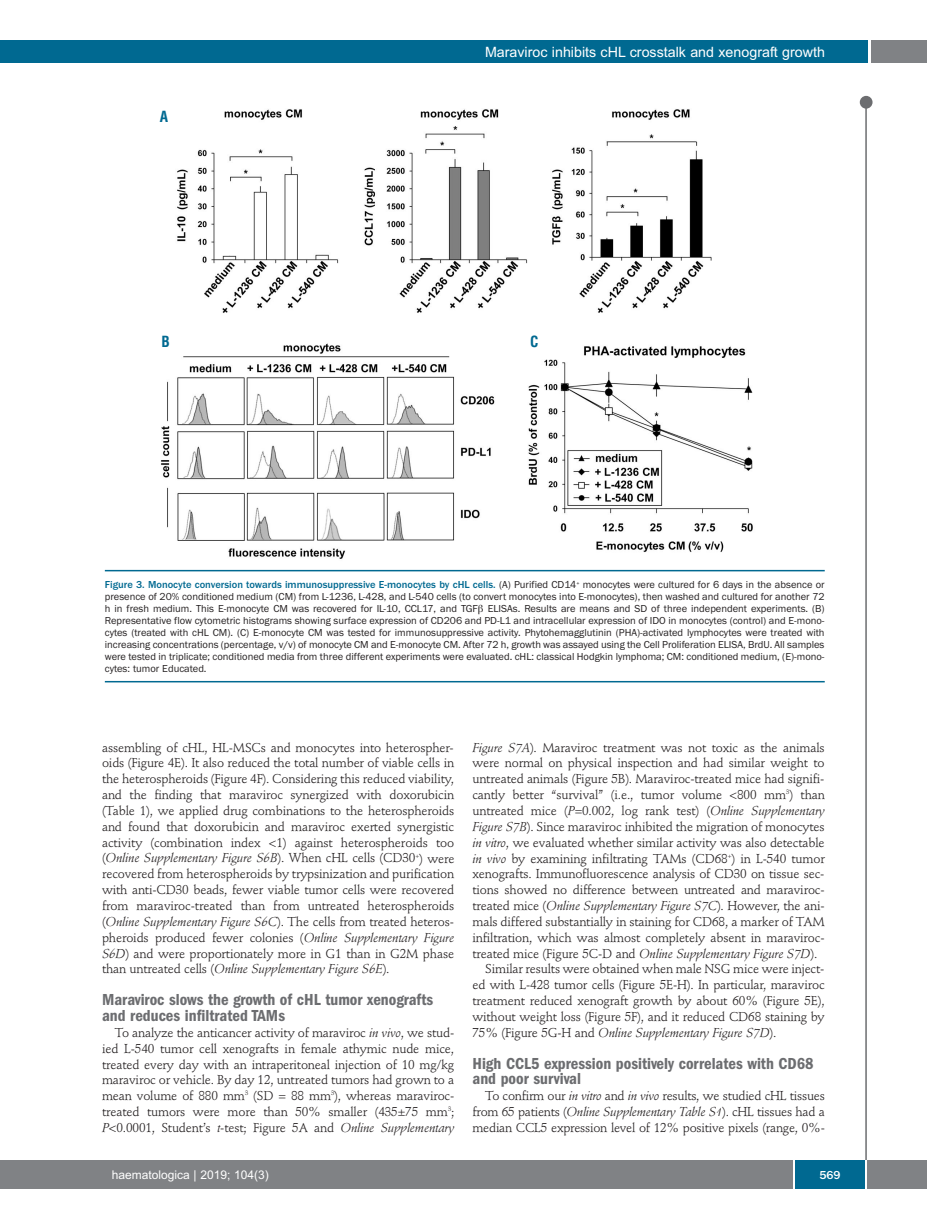
<style>
.page{position:relative;width:927px;height:1225px;background:#fff}
.page>*{position:absolute;margin:0;border:0;box-sizing:border-box;transform-origin:0 0}
.t1{font:600 condensed 16.5px/15.9px "Franklin Gothic";color:#6c6d70}
.t2{font:700 condensed 15px "Helvetica";color:#006991}
.t3{font:14.25px "Arial";color:#fff}
.t4{font:12.75px/15.9px "Stempel Schneidler";letter-spacing:-.015em;color:#231f20;text-align:justify}
.t5{font:italic 12.75px "Stempel Schneidler";letter-spacing:-.015em;color:#231f20}
.t6{font:12px "Arial";color:#fff}
.t7{font:500 12px "Franklin Gothic";color:#fff}
.t8{font:10.5px/12px "Franklin Gothic";color:#231f20;text-align:justify}
.s1{font-weight:500;color:#006991}
.s2{font-style:italic}
.s3{font-style:normal}
</style>
<div class="page">
<div style="left:860px;top:96px;width:12px;height:13px;background:#6c6d70;border-radius:50%"></div>
<hr style="left:865px;top:98px;width:2px;height:1062px;background:#6c6d70">
<div style="left:871px;top:40px;width:56px;height:22px;background:#808285"></div>
<div style="left:18px;top:40px;width:849px;height:22px;background:#006991"></div>
<div style="left:17px;top:1160px;width:910px;height:28px;background:#808285"></div>
<div style="left:795px;top:1160px;width:70px;height:28px;background:#006991"></div>
<hr style="left:793px;top:1160px;width:2px;height:28px;background:#fff">
<hr style="left:865px;top:1160px;width:2px;height:28px;background:#fff">
<div style="left:0;top:40px;width:19px;height:22px;background:#006991"></div>
<div style="left:0;top:1160px;width:18px;height:28px;background:#808285"></div>
<img style="left:161px;top:109px;width:592px;height:450px">
<hr style="left:105px;top:570px;width:720px;height:1px;background:#006991">
<hr style="left:105px;top:681px;width:720px;height:1px;background:#006991">
<p class="t2" style="left:160px;top:108px;width:10px">A</p>
<p class="t3" style="left:485px;top:44px;width:342px">Maraviroc inhibits cHL crosstalk and xenograft growth</p>
<p class="t2" style="left:161px;top:333px;width:10px">B</p>
<p class="t2" style="left:530px;top:333px;width:10px">C</p>
<p class="t8" style="left:105px;top:579px;width:721px"><span class="s1">Figure 3. Monocyte conversion towards immunosuppressive E-monocytes by cHL cells.</span> (A) Purified CD14<sup>+</sup> monocytes were cultured for 6 days in the absence or presence of 20% conditioned medium (CM) from L-1236, L-428, and L-540 cells (to convert monocytes into E-monocytes), then washed and cultured for another 72 h in fresh medium. This E-monocyte CM was recovered for IL-10, CCL17, and TGF ELISAs. Results are means and SD of three independent experiments. (B)<br>Representative flow cytometric histograms showing surface expression of CD206 and PD-L1 and intracellular expression of IDO in monocytes (control) and E-mono&shy;cytes (treated with cHL CM). (C) E-monocyte CM was tested for immunosuppressive activity. Phytohemagglutinin (PHA)-activated lymphocytes were treated with increasing concentrations (percentage, v/v) of monocyte CM and E-monocyte CM. After 72 h, growth was assayed using the Cell Proliferation ELISA, BrdU. All samples were tested in triplicate; conditioned media from three different experiments were evaluated. cHL: classical Hodgkin lymphoma; CM: conditioned medium, (E)-mono&shy;cytes: tumor Educated.</p>
<p class="t4" style="left:102px;top:740px;width:354px">assembling of cHL, HL-MSCs and monocytes into heterospher&shy;oids (Figure 4E). It also reduced the total number of viable cells in the heterospheroids (Figure 4F). Considering this reduced viability, and the finding that maraviroc synergized with doxorubicin (Table 1), we applied drug combinations to the heterospheroids and found that doxorubicin and maraviroc exerted synergistic activity (combination index &lt;1) against heterospheroids too (<span class="s2">Online Supplementary Figure S6B</span>). When cHL cells (CD30<sup>+</sup>) were recovered from heterospheroids by trypsinization and purification with anti-CD30 beads, fewer viable tumor cells were recovered from maraviroc-treated than from untreated heterospheroids (<span class="s2">Online Supplementary Figure S6C</span>). The cells from treated heteros&shy;pheroids produced fewer colonies (<span class="s2">Online Supplementary Figure S6D</span>) and were proportionately more in G1 than in G2M phase than untreated cells (<span class="s2">Online Supplementary Figure S6E</span>).</p>
<p class="t1" style="left:102px;top:993px;width:333px">Maraviroc slows the growth of cHL tumor xenografts and reduces infiltrated TAMs</p>
<p class="t4" style="left:102px;top:1025px;width:354px;text-indent:13px">To analyze the anticancer activity of maraviroc <span class="s2">in vivo</span>, we stud&shy;ied L-540 tumor cell xenografts in female athymic nude mice, treated every day with an intraperitoneal injection of 10 mg/kg maraviroc or vehicle. By day 12, untreated tumors had grown to a mean volume of 880 mm<sup>3</sup> (SD = 88 mm<sup>3</sup>), whereas maraviroc&shy;treated tumors were more than 50% smaller (435±75 mm<sup>3</sup>; <span class="s2">P</span>&lt;0.0001, Student’s <span class="s2">t</span>-test; Figure 5A and <span class="s2">Online Supplementary</span></p>
<p class="t4" style="left:472px;top:740px;width:354px"><span class="s2">Figure S7A</span>). Maraviroc treatment was not toxic as the animals</p>
<p class="t4" style="left:472px;top:756px;width:354px">were normal on physical inspection and had similar weight to</p>
<p class="t4" style="left:472px;top:772px;width:353px">untreated animals (Figure 5B). Maraviroc-treated mice had signifi-</p>
<p class="t4" style="left:472px;top:788px;width:354px">cantly better “survival” (i.e., tumor volume &lt;800 mm<sup>3</sup>) than</p>
<p class="t4" style="left:472px;top:804px;width:354px">untreated mice (<span class="s2">P</span>=0.002, log rank test) (<span class="s2">Online Supplementary</span></p>
<p class="t4" style="left:472px;top:819px;width:354px"><span class="s2">Figure S7B</span>). Since maraviroc inhibited the migration of monocytes</p>
<p class="t4" style="left:472px;top:835px;width:354px"><span class="s2">in vitro</span>, we evaluated whether similar activity was also detectable</p>
<p class="t4" style="left:472px;top:851px;width:354px"><span class="s2">in vivo</span> by examining infiltrating TAMs (CD68<sup>+</sup>) in L-540 tumor</p>
<p class="t4" style="left:472px;top:867px;width:353px">xenografts. Immunofluorescence analysis of CD30 on tissue sec-</p>
<p class="t4" style="left:472px;top:883px;width:354px">tions showed no difference between untreated and maraviroc-</p>
<p class="t4" style="left:472px;top:899px;width:354px">treated mice (<span class="s2">Online Supplementary Figure S7C</span>). However, the ani-</p>
<p class="t4" style="left:472px;top:914px;width:354px">mals differed substantially in staining for CD68, a marker of TAM</p>
<p class="t4" style="left:472px;top:930px;width:354px">infiltration, which was almost completely absent in maraviroc-</p>
<p class="t5" style="left:472px;top:948px;width:346px"><span class="s3">treated mice (Figure 5C-D and</span> Online Supplementary Figure S7D<span class="s3">).</span></p>
<p class="t4" style="left:485px;top:962px;width:341px">Similar results were obtained when male NSG mice were inject-</p>
<p class="t4" style="left:472px;top:978px;width:354px">ed with L-428 tumor cells (Figure 5E-H). In particular, maraviroc</p>
<p class="t4" style="left:472px;top:994px;width:354px">treatment reduced xenograft growth by about 60% (Figure 5E),</p>
<p class="t4" style="left:472px;top:1010px;width:354px">without weight loss (Figure 5F), and it reduced CD68 staining by</p>
<p class="t5" style="left:472px;top:1027px;width:306px"><span class="s3">75% (Figure 5G-H and</span> Online Supplementary Figure S7D<span class="s3">).</span></p>
<p class="t1" style="left:472px;top:1056px;width:343px">High CCL5 expression positively correlates with CD68 and poor survival</p>
<p class="t4" style="left:472px;top:1089px;width:354px;text-indent:13px">To confirm our <span class="s2">in vitro</span> and <span class="s2">in vivo</span> results, we studied cHL tissues from 65 patients (<span class="s2">Online Supplementary Table S1</span>). cHL tissues had a median CCL5 expression level of 12% positive pixels (range, 0%-</p>
<p class="t6" style="left:112px;top:1167px;width:158px">haematologica | 2019; 104(3)</p>
<p class="t7" style="left:819px;top:1167px;width:23px">569</p>
</div>
